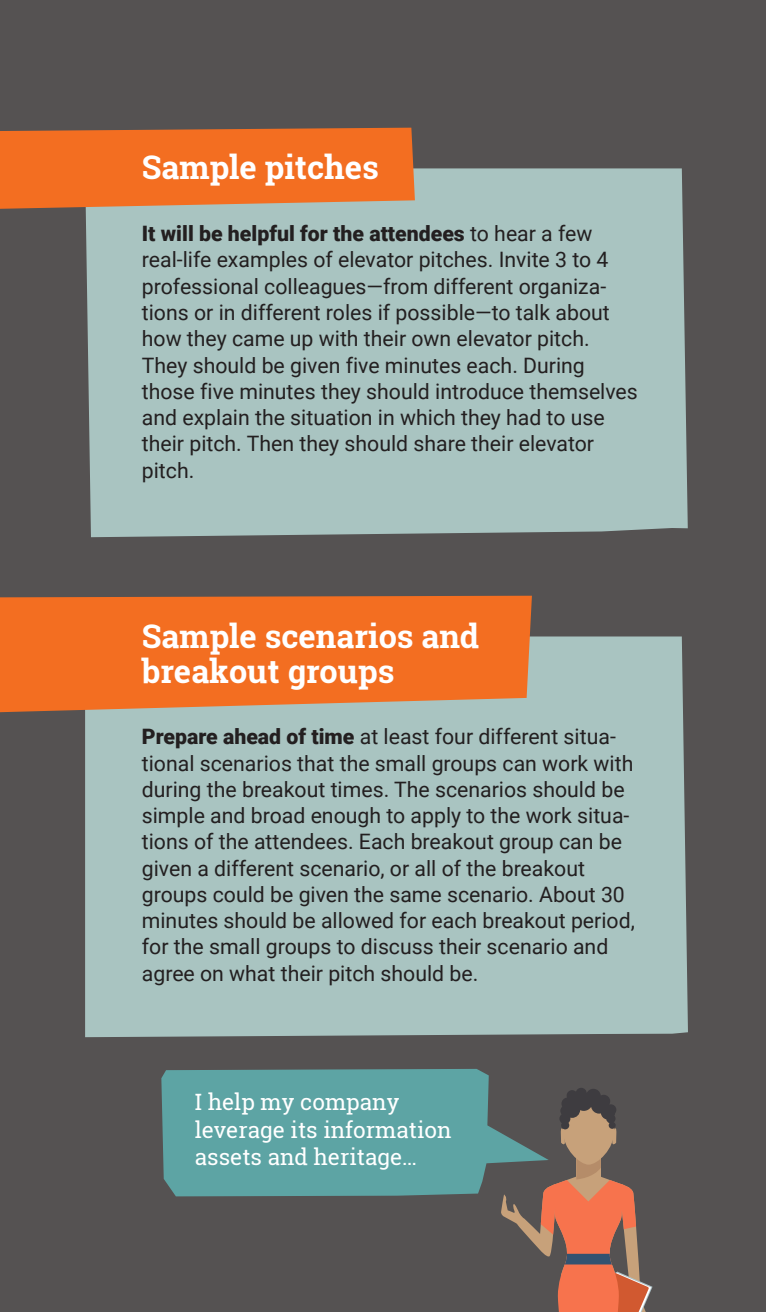
<style>
.page{position:relative;width:766px;height:1312px;background:#fff}
.page>*{position:absolute;margin:0;border:0;box-sizing:border-box;transform-origin:0 0}
.t1{font:700 32.5px/35px "Roboto Slab";color:#fff}
.t2{font:22.5px/27.5px "Roboto Slab";color:#fff}
.t3{font:21.25px/26.2px "Roboto";color:#231f20}
.s1{font-weight:900}
</style>
<div class="page">
<div style="left:0;top:0;width:765px;height:1311px;background:#555252"></div>
<div style="left:85px;top:168px;width:602px;height:369px;background:#a9c4c1"></div>
<svg style="left:0;top:128px;width:415px;height:81px;background:#eb712a"></svg>
<div style="left:85px;top:636px;width:602px;height:400px;background:#a9c4c1"></div>
<svg style="left:0;top:595px;width:531px;height:117px;background:#ec722b"></svg>
<svg style="left:161px;top:1069px;width:377px;height:127px;background:#5c9b9b"></svg>
<div style="left:562px;top:1095px;width:52px;height:69px;background:#c7a17a;border-radius:50%"></div>
<svg style="left:559px;top:1088px;width:57px;height:57px"></svg>
<svg style="left:500px;top:1154px;width:152px;height:157px"></svg>
<h1 class="t1" style="left:142px;top:150px;width:238px">Sample pitches</h1>
<p class="t3" style="left:142px;top:220px;width:497px"><span class="s1">It will be helpful for the attendees</span> to hear a few real-life examples of elevator pitches. Invite 3 to 4 professional colleagues—from different organiza&shy;tions or in different roles if possible—to talk about how they came up with their own elevator pitch.<br>They should be given five minutes each. During those five minutes they should introduce themselves and explain the situation in which they had to use their pitch. Then they should share their elevator pitch.</p>
<h1 class="t1" style="left:142px;top:617px;width:339px">Sample scenarios and breakout groups</h1>
<p class="t3" style="left:142px;top:722px;width:494px"><span class="s1">Prepare ahead of time</span> at least four different situa&shy;tional scenarios that the small groups can work with during the breakout times. The scenarios should be simple and broad enough to apply to the work situa&shy;tions of the attendees. Each breakout group can be given a different scenario, or all of the breakout groups could be given the same scenario. About 30 minutes should be allowed for each breakout period, for the small groups to discuss their scenario and agree on what their pitch should be.</p>
<p class="t2" style="left:195px;top:1087px;width:258px">I help my company leverage its information assets and heritage…</p>
</div>
